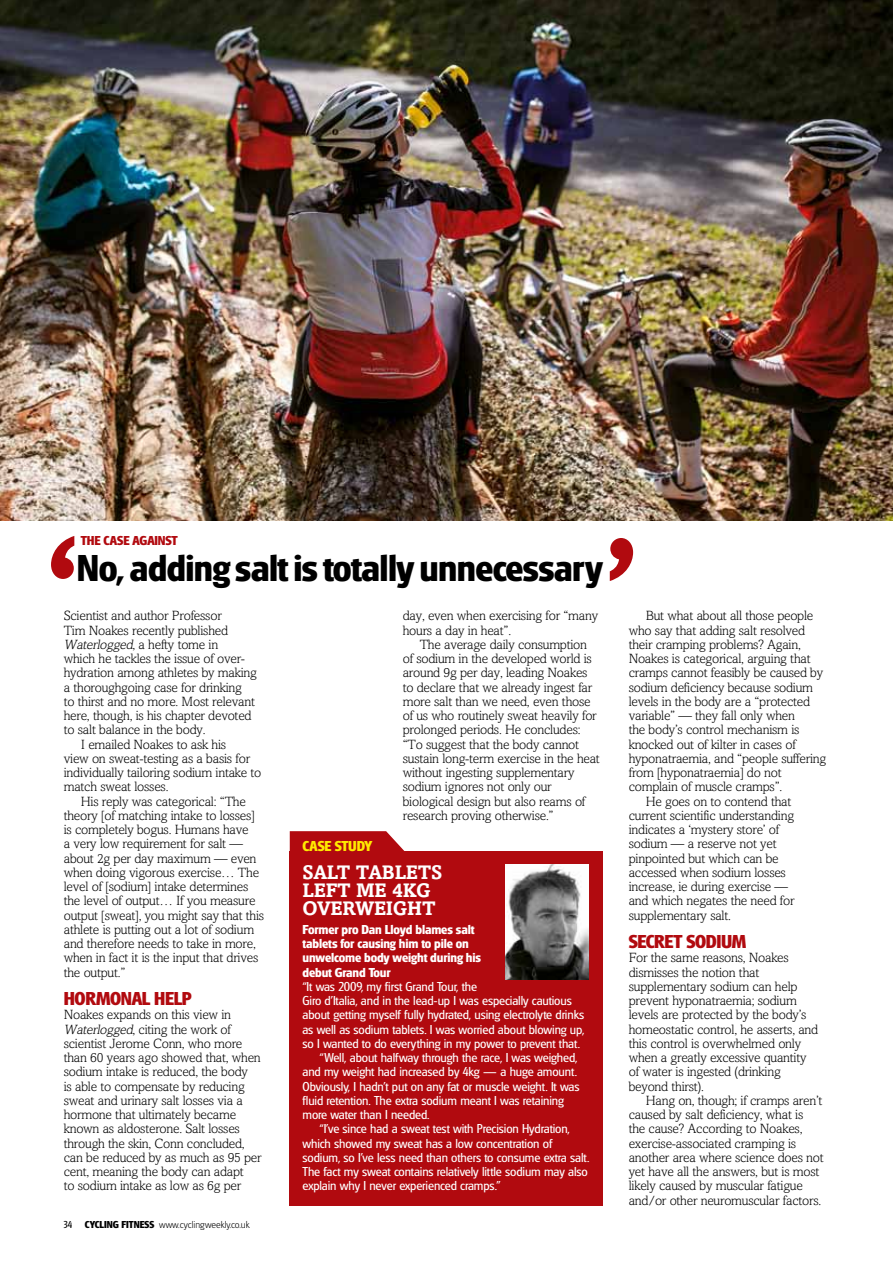
<style>
.page{position:relative;width:893px;height:1263px;background:#fff}
.page>*{position:absolute;margin:0;border:0;box-sizing:border-box;transform-origin:0 0}
.t1{font:700 39px "Glasgow";letter-spacing:-.015em;color:#000}
.t2{font:700 19.5px/18px "Amasis";letter-spacing:-.015em;color:#fff}
.t3{font:700 19.5px "Glasgow";letter-spacing:-.02em;color:#b10a0f}
.t4{font:700 15px "Glasgow";letter-spacing:.02em;color:#ffea00}
.t5{font:300 13.5px/14.2px "Amasis";letter-spacing:-.02em;color:#000}
.t6{font:13.5px "Glasgow";letter-spacing:-.01em;color:#fff}
.t7{font:700 13.5px/14.2px "Glasgow";letter-spacing:-.01em;color:#fff}
.t8{font:700 13.5px "Glasgow";letter-spacing:-.005em;color:#b10a0f}
.t9{font:300 10.5px "Glasgow";color:#000}
.t10{font:700 10.5px "Glasgow";color:#000}
.s1{font-style:italic}
.s2{font-weight:400}
</style>
<div class="page">
<svg style="left:51px;top:536px;width:23px;height:43px"></svg>
<svg style="left:610px;top:538px;width:23px;height:43px"></svg>
<div style="left:290px;top:851px;width:313px;height:354px;background:#b10a0f"></div>
<img style="left:506px;top:865px;width:82px;height:114px">
<svg style="left:290px;top:831px;width:115px;height:20px;background:#b82025"></svg>
<img style="left:0;top:0;width:893px;height:520px">
<p class="t8" style="left:81px;top:533px;width:96px">The case against</p>
<h1 class="t1" style="left:77px;top:546px;width:527px">No, adding salt is totally unnecessary</h1>
<p class="t5" style="left:64px;top:608px;width:160px">Scientist and author Professor</p>
<p class="t5" style="left:64px;top:623px;width:166px">Tim Noakes recently published</p>
<p class="t5" style="left:64px;top:637px;width:156px"><span class="s1">Waterlogged</span>, a h e ft y t o m e i n</p>
<p class="t5" style="left:64px;top:651px;width:183px">which he tackles the issue of over-</p>
<p class="t5" style="left:64px;top:665px;width:195px">hydration among athletes by making</p>
<p class="t5" style="left:64px;top:680px;width:180px">a thoroughgoing case for drinking</p>
<p class="t5" style="left:64px;top:694px;width:193px">to thirst and no more. Most relevant</p>
<p class="t5" style="left:64px;top:708px;width:189px">here, though, is his chapter devoted</p>
<p class="t5" style="left:64px;top:723px;width:143px">to salt balance in the body.</p>
<p class="t5" style="left:81px;top:737px;width:147px">I emailed Noakes to ask his</p>
<p class="t5" style="left:64px;top:751px;width:188px">view on sweat-testing as a basis for</p>
<p class="t5" style="left:64px;top:765px;width:199px">individually tailoring sodium intake to</p>
<p class="t5" style="left:64px;top:780px;width:106px">match sweat losses.</p>
<p class="t5" style="left:81px;top:794px;width:167px">His reply was categorical: “The</p>
<p class="t5" style="left:64px;top:808px;width:193px">theory [of matching intake to losses]</p>
<p class="t5" style="left:64px;top:822px;width:186px">is completely bogus. Humans have</p>
<p class="t5" style="left:64px;top:837px;width:181px">a very low requirement for salt —</p>
<p class="t5" style="left:64px;top:851px;width:194px">about 2g per day maximum — even</p>
<p class="t5" style="left:64px;top:865px;width:197px">when doing vigorous exercise… The</p>
<p class="t5" style="left:64px;top:879px;width:186px">level of [sodium] intake determines</p>
<p class="t5" style="left:64px;top:894px;width:193px">the level of output… If you measure</p>
<p class="t5" style="left:64px;top:908px;width:202px">output [sweat], you might say that this</p>
<p class="t5" style="left:64px;top:922px;width:192px">athlete is putting out a lot of sodium</p>
<p class="t5" style="left:64px;top:936px;width:194px">and therefore needs to take in more,</p>
<p class="t5" style="left:64px;top:951px;width:196px">when in fact it is the input that drives</p>
<p class="t5" style="left:64px;top:965px;width:63px">the output.”</p>
<h2 class="t3" style="left:64px;top:987px;width:129px">Hormonal Help</h2>
<p class="t5" style="left:64px;top:1007px;width:199px">Noakes expands on this view in<br><span class="s1">Waterlogged</span>, citing the work of scientist Jerome Conn, who more than 60 years ago showed that, when sodium intake is reduced, the body<br>is able to compensate by reducing sweat and urinary salt losses via a hormone that ultimately became known as aldosterone. Salt losses through the skin, Conn concluded, can be reduced by as much as 95 per cent, meaning the body can adapt<br>to sodium intake as low as 6g per</p>
<p class="t10" style="left:64px;top:1218px;width:42px"><span class="s2">34</span> CYCLING</p>
<p class="t10" style="left:121px;top:1218px;width:19px">FITNESS</p>
<p class="t9" style="left:159px;top:1219px;width:92px">www.cyclingweekly.co.uk</p>
<p class="t4" style="left:302px;top:837px;width:70px">Case study</p>
<p class="t5" style="left:403px;top:608px;width:197px">day, even when exercising for “many hours a day in heat”.</p>
<p class="t5" style="left:403px;top:637px;width:199px;text-indent:17px">The average daily consumption of sodium in the developed world is around 9g per day, leading Noakes to declare that we already ingest far more salt than we need, even those of us who routinely sweat heavily for prolonged periods. He concludes: “To suggest that the body cannot sustain long-term exercise in the heat without ingesting supplementary sodium ignores not only our biological design but also reams of research proving otherwise.”</p>
<h2 class="t2" style="left:302px;top:863px;width:140px">SALT TABLETS<br>LEFT ME 4KG<br>OVERWEIGHT</h2>
<p class="t7" style="left:302px;top:922px;width:180px">Former pro Dan Lloyd blames salt tablets for causing him to pile on unwelcome body weight during his debut Grand Tour</p>
<p class="t6" style="left:303px;top:979px;width:176px">“It was 2009, my first Grand Tour, the</p>
<p class="t6" style="left:303px;top:993px;width:271px">Giro d’Italia, and in the lead-up I was especially cautious</p>
<p class="t6" style="left:303px;top:1007px;width:283px">about getting myself fully hydrated, using electrolyte drinks</p>
<p class="t6" style="left:303px;top:1022px;width:283px">as well as sodium tablets. I was worried about blowing up,</p>
<p class="t6" style="left:303px;top:1036px;width:279px">so I wanted to do everything in my power to prevent that.</p>
<p class="t6" style="left:320px;top:1050px;width:260px">“Well, about halfway through the race, I was weighed,</p>
<p class="t6" style="left:303px;top:1064px;width:276px">and my weight had increased by 4kg — a huge amount.</p>
<p class="t6" style="left:303px;top:1079px;width:278px">Obviously, I hadn’t put on any fat or muscle weight. It was</p>
<p class="t6" style="left:303px;top:1093px;width:263px">fluid retention. The extra sodium meant I was retaining</p>
<p class="t6" style="left:303px;top:1107px;width:129px">more water than I needed.</p>
<p class="t6" style="left:320px;top:1121px;width:252px">“I’ve since had a sweat test with Precision Hydration,</p>
<p class="t6" style="left:303px;top:1136px;width:251px">which showed my sweat has a low concentration of</p>
<p class="t6" style="left:303px;top:1150px;width:289px">sodium, so I’ve less need than others to consume extra salt.</p>
<p class="t6" style="left:303px;top:1164px;width:287px">The fact my sweat contains relatively little sodium may also</p>
<p class="t6" style="left:303px;top:1178px;width:200px">explain why I never experienced cramps.”</p>
<p class="t5" style="left:646px;top:609px;width:169px">But what about all those people</p>
<p class="t5" style="left:629px;top:623px;width:178px">who say that adding salt resolved</p>
<p class="t5" style="left:629px;top:637px;width:174px">their cramping problems? Again,</p>
<p class="t5" style="left:629px;top:651px;width:183px">Noakes is categorical, arguing that</p>
<p class="t5" style="left:629px;top:666px;width:196px">cramps cannot feasibly be caused by</p>
<p class="t5" style="left:629px;top:680px;width:186px">sodium deficiency because sodium</p>
<p class="t5" style="left:629px;top:694px;width:183px">levels in the body are a “protected</p>
<p class="t5" style="left:629px;top:708px;width:168px">variable” — they fall only when</p>
<p class="t5" style="left:629px;top:723px;width:172px">the body’s control mechanism is</p>
<p class="t5" style="left:629px;top:737px;width:169px">knocked out of kilter in cases of</p>
<p class="t5" style="left:629px;top:751px;width:199px">hyponatraemia, and “people suffering</p>
<p class="t5" style="left:629px;top:765px;width:154px">from [hyponatraemia] do not</p>
<p class="t5" style="left:629px;top:780px;width:155px">complain of muscle cramps”.</p>
<p class="t5" style="left:646px;top:794px;width:147px">He goes on to contend that</p>
<p class="t5" style="left:629px;top:808px;width:167px">current scientific understanding</p>
<p class="t5" style="left:629px;top:822px;width:152px">indicates a ‘mystery store’ of</p>
<p class="t5" style="left:629px;top:837px;width:149px">sodium — a reserve not yet</p>
<p class="t5" style="left:629px;top:851px;width:151px">pinpointed but which can be</p>
<p class="t5" style="left:629px;top:865px;width:159px">accessed when sodium losses</p>
<p class="t5" style="left:629px;top:879px;width:161px">increase, ie during exercise —</p>
<p class="t5" style="left:629px;top:894px;width:167px">and which negates the need for</p>
<p class="t5" style="left:629px;top:908px;width:104px">supplementary salt.</p>
<h2 class="t3" style="left:629px;top:930px;width:119px">Secret sodium</h2>
<p class="t5" style="left:629px;top:950px;width:191px">For the same reasons, Noakes dismisses the notion that supplementary sodium can help prevent hyponatraemia; sodium levels are protected by the body’s homeostatic control, he asserts, and this control is overwhelmed only when a greatly excessive quantity of water is ingested (drinking beyond thirst).</p>
<p class="t5" style="left:629px;top:1093px;width:197px;text-indent:17px">Hang on, though; if cramps aren’t caused by salt deficiency, what is<br>the cause? According to Noakes, exercise-associated cramping is another area where science does not yet have all the answers, but is most likely caused by muscular fatigue and/or other neuromuscular factors.</p>
</div>
